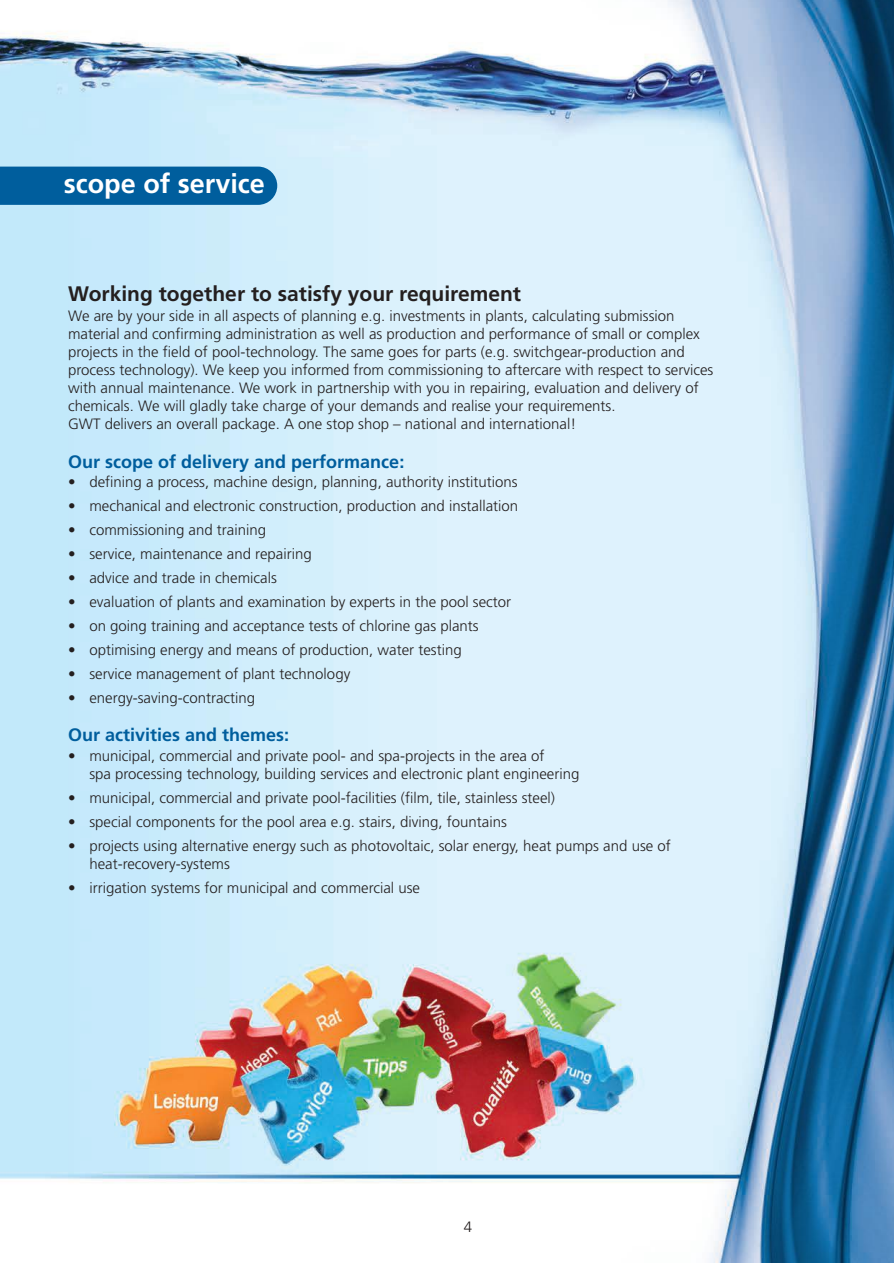
<style>
.page{position:relative;width:894px;height:1263px;background:#fff}
.page>*{position:absolute;margin:0;border:0;box-sizing:border-box;transform-origin:0 0}
.t1{font:700 27px "Frutiger";color:#fff}
.t2{font:700 21px "Frutiger";color:#241f1f}
.t3{font:700 18px "Frutiger";color:#005e9d}
.t4{font:300 15px/18px "Frutiger";color:#241f1f}
</style>
<div class="page">
<img style="left:0;top:0;width:894px;height:1263px">
<div style="left:0;top:167px;width:277px;height:38px;background:#005e9d"></div>
<h1 class="t1" style="left:64px;top:173px;width:203px">scope of service</h1>
<h2 class="t2" style="left:68px;top:285px;width:454px">Working together to satisfy your requirement</h2>
<p class="t4" style="left:68px;top:308px;width:647px">We are by your side in all aspects of planning e.g. investments in plants, calculating submission material and confirming administration as well as production and performance of small or complex projects in the field of pool-technology. The same goes for parts (e.g. switchgear-production and process technology). We keep you informed from commissioning to aftercare with respect to services with annual maintenance. We work in partnership with you in repairing, evaluation and delivery of chemicals. We will gladly take charge of your demands and realise your requirements.<br>GWT delivers an overall package. A one stop shop – national and international!</p>
<p class="t3" style="left:68px;top:454px;width:338px">Our scope of delivery and performance:</p>
<p class="t4" style="left:68px;top:474px;width:451px">• defining a process, machine design, planning, authority institutions</p>
<p class="t4" style="left:68px;top:498px;width:451px">• mechanical and electronic construction, production and installation</p>
<p class="t4" style="left:68px;top:522px;width:199px">• commissioning and training</p>
<p class="t4" style="left:68px;top:546px;width:245px">• service, maintenance and repairing</p>
<p class="t4" style="left:68px;top:570px;width:210px">• advice and trade in chemicals</p>
<p class="t4" style="left:68px;top:594px;width:444px">• evaluation of plants and examination by experts in the pool sector</p>
<p class="t4" style="left:68px;top:618px;width:412px">• on going training and acceptance tests of chlorine gas plants</p>
<p class="t4" style="left:68px;top:642px;width:395px">• optimising energy and means of production, water testing</p>
<p class="t4" style="left:68px;top:666px;width:284px">• service management of plant technology</p>
<p class="t4" style="left:68px;top:690px;width:189px">• energy-saving-contracting</p>
<p class="t3" style="left:68px;top:728px;width:223px">Our activities and themes:</p>
<p class="t4" style="left:89px;top:747px;width:491px;text-indent:-21px">• municipal, commercial and private pool- and spa-projects in the area of<br>spa processing technology, building services and electronic plant engineering</p>
<p class="t4" style="left:68px;top:789px;width:488px">• municipal, commercial and private pool-facilities (film, tile, stainless steel)</p>
<p class="t4" style="left:68px;top:813px;width:440px">• special components for the pool area e.g. stairs, diving, fountains</p>
<p class="t4" style="left:89px;top:837px;width:583px;text-indent:-21px">• projects using alternative energy such as photovoltaic, solar energy, heat pumps and use of heat-recovery-systems</p>
<p class="t4" style="left:68px;top:879px;width:353px">• irrigation systems for municipal and commercial use</p>
<p class="t4" style="left:464px;top:1219px;width:10px">4</p>
</div>
